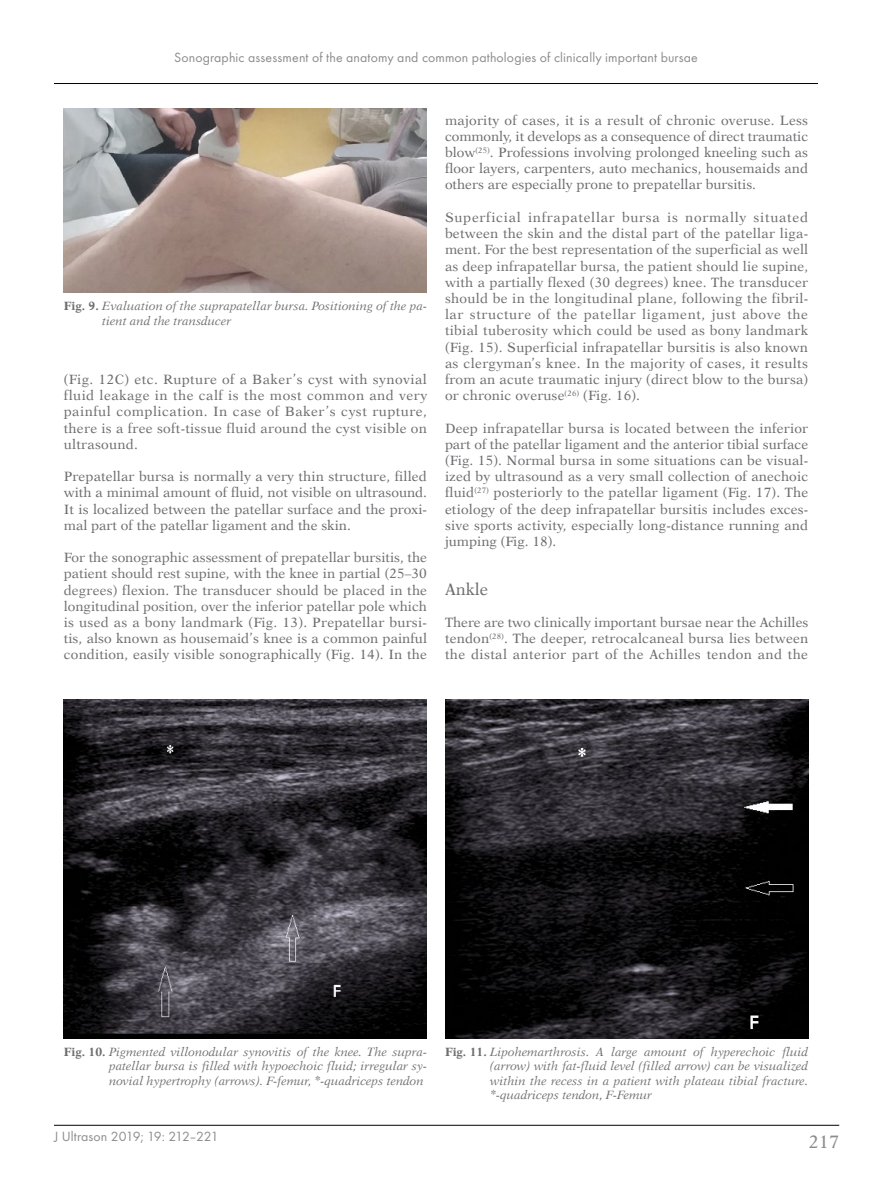
<style>
.page{position:relative;width:872px;height:1191px;background:#fff}
.page>*{position:absolute;margin:0;border:0;box-sizing:border-box;transform-origin:0 0}
.t1{font:18px "Dutch 823 EU Normal";color:#6d6e71}
._2st_Srodtytul_PL_An{font:16.5px "Dutch 823 EU Normal";color:#6d6e71}
.t2{font:13.8px "Futura TCE";letter-spacing:.01em;color:#6d6e71}
.BANG_-_Body_Ang{font:13.5px/16.2px "Dutch 823 EU Normal";letter-spacing:.01em;color:#6d6e71;text-align:justify}
.BANG_-_Body_Ang-2{font:13.5px/16.2px "Dutch 823 EU Normal";letter-spacing:.01em;color:#707070;text-align:justify}
.Normalny{font:12px/14.4px "Dutch 823 EU Italic";color:#6d6e71;text-align:justify}
.s1{font-family:"Dutch 823 EU Bold"}
.s2{color:#6d6e71}
</style>
<div class="page">
<hr style="left:54px;top:1125px;width:785px;height:1px;background:#000">
<hr style="left:54px;top:83px;width:764px;height:1px;background:#000">
<img style="left:64px;top:108px;width:363px;height:185px">
<img style="left:64px;top:699px;width:363px;height:339px">
<img style="left:445px;top:699px;width:363px;height:339px">
<p class="t2" style="left:174px;top:49px;width:525px">Sonographic assessment of the anatomy and common pathologies of clinically important bursae</p>
<p class="Normalny" style="left:102px;top:299px;width:326px;text-indent:-38px"><span class="s1">Fig. 9.</span> Evaluation of the suprapatellar bursa. Positioning of the pa&shy;tient and the transducer</p>
<p class="BANG_-_Body_Ang" style="left:64px;top:371px;width:365px">(Fig. 12C) etc. Rupture of a Baker’s cyst with synovial fluid leakage in the calf is the most common and very painful complication. In case of Baker’s cyst rupture, there is a free soft-tissue fluid around the cyst visible on ultrasound.</p>
<p class="BANG_-_Body_Ang" style="left:64px;top:468px;width:365px">Prepatellar bursa is normally a very thin structure, filled with a minimal amount of fluid, not visible on ultrasound.<br>It is localized between the patellar surface and the proxi&shy;mal part of the patellar ligament and the skin.</p>
<p class="BANG_-_Body_Ang-2" style="left:64px;top:549px;width:365px">For the sonographic assessment of prepatellar bursitis, the patient should rest supine, with the knee in partial (25–30 degrees) flexion. The transducer should be placed in the longitudinal position, over the inferior patellar pole which is used as a bony landmark <span class="s2">(Fig. 13). Prepatellar bursi&shy;tis, also known as housemaid’s knee is a common painful condition, easily visible sonographically (Fig. 14). In the</span></p>
<p class="BANG_-_Body_Ang" style="left:445px;top:112px;width:365px">majority of cases, it is a result of chronic overuse. Less commonly, it develops as a consequence of direct traumatic blow<sup>(25)</sup>. Professions involving prolonged kneeling such as floor layers, carpenters, auto mechanics, housemaids and others are especially prone to prepatellar bursitis.</p>
<p class="BANG_-_Body_Ang-2" style="left:445px;top:209px;width:365px"><span class="s2">Superficial infrapatellar bursa is normally situated between the skin and the distal part of the patellar liga&shy;ment.</span> For the best representation of the superficial as well as deep infrapatellar bursa, the patient should lie supine, with a partially flexed (30 degrees) knee. The transducer should be in the longitudinal plane, following the fibril&shy;lar structure of the patellar ligament, just above the tibial tuberosity which could be used as bony landmark <span class="s2">(Fig. 15). Superficial infrapatellar bursitis is also known as clergyman’s knee. In the majority of cases, it results from an acute traumatic injury (direct blow to the bursa) or chronic overuse</span><sup>(26)</sup> <span class="s2">(Fig. 16).</span></p>
<p class="BANG_-_Body_Ang" style="left:445px;top:420px;width:365px">Deep infrapatellar bursa is located between the inferior part of the patellar ligament and the anterior tibial surface (Fig. 15). Normal bursa in some situations can be visual&shy;ized by ultrasound as a very small collection of anechoic fluid<sup>(27)</sup> posteriorly to the patellar ligament (Fig. 17). The etiology of the deep infrapatellar bursitis includes exces&shy;sive sports activity, especially long-distance running and jumping (Fig. 18).</p>
<p class="_2st_Srodtytul_PL_An" style="left:445px;top:579px;width:45px">Ankle</p>
<p class="BANG_-_Body_Ang" style="left:445px;top:614px;width:365px">There are two clinically important bursae near the Achilles tendon<sup>(28)</sup>. The deeper, retrocalcaneal bursa lies between the distal anterior part of the Achilles tendon and the</p>
<p class="Normalny" style="left:109px;top:1044px;width:319px;text-indent:-45px"><span class="s1">Fig. 10.</span> Pigmented villonodular synovitis of the knee. The supra&shy;patellar bursa is filled with hypoechoic fluid; irregular sy&shy;novial hypertrophy (arrows). F-femur, *-quadriceps tendon</p>
<p class="Normalny" style="left:490px;top:1044px;width:319px;text-indent:-45px"><span class="s1">Fig. 11.</span> Lipohemarthrosis. A large amount of hyperechoic fluid (arrow) with fat-fluid level (filled arrow) can be visualized within the recess in a patient with plateau tibial fracture. *-quadriceps tendon, F-Femur</p>
<p class="t2" style="left:54px;top:1128px;width:166px">J Ultrason 2019; 19: 212–221</p>
<h1 class="t1" style="left:808px;top:1131px;width:32px">217</h1>
</div>
